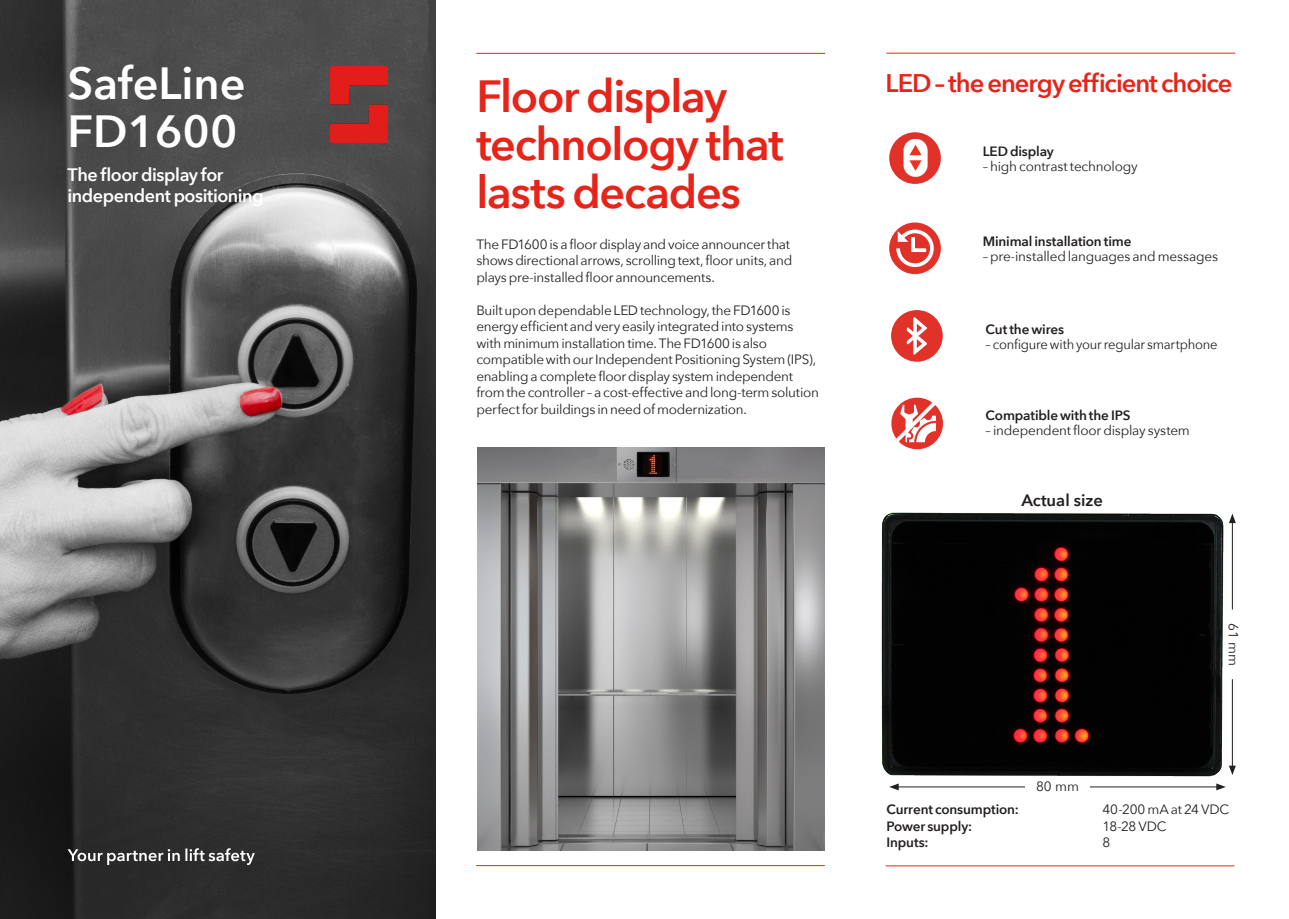
<style>
.page{position:relative;width:1289px;height:919px;background:#fff}
.page>*{position:absolute;margin:0;border:0;box-sizing:border-box;transform-origin:0 0}
.t1{font:600 45px/48px "Avenir Next";letter-spacing:-.03em;color:#e72419}
.t2{font:600 45px/48px "Avenir Next";color:#fff}
.t3{font:600 25.5px "Avenir Next";letter-spacing:-.04em;color:#e72419}
.t4{font:600 18px/21px "Avenir Next";letter-spacing:-.025em;color:#fff}
.t5{font:600 16.5px "Avenir Next";color:#231f20}
.t6{font:13.5px/16.5px "Avenir Next";letter-spacing:-.02em;color:#231f20}
.t7{font:600 13.5px "Avenir Next";letter-spacing:-.01em;color:#231f20}
.t8{font:13.5px "Avenir Next";letter-spacing:-.02em;color:#231f20;scale:.96 1}
</style>
<div class="page">
<hr style="left:476px;top:53px;width:349px;height:1px;background:#e72419">
<hr style="left:476px;top:865px;width:348px;height:1px;background:#e72419">
<hr style="left:886px;top:53px;width:348px;height:1px;background:#e72419">
<hr style="left:885px;top:865px;width:349px;height:1px;background:#e72419">
<img style="left:0;top:0;width:436px;height:918px">
<div style="left:891px;top:310px;width:51px;height:52px;background:#e13229;border-radius:50%"></div>
<svg style="left:906px;top:317px;width:21px;height:37px"></svg>
<div style="left:889px;top:222px;width:51px;height:52px;background:#e13229;border-radius:50%"></div>
<svg style="left:896px;top:229px;width:37px;height:38px"></svg>
<div style="left:889px;top:132px;width:51px;height:52px;background:#e13229;border-radius:50%"></div>
<img style="left:903px;top:139px;width:24px;height:38px">
<div style="left:891px;top:397px;width:52px;height:52px;background:#e13229;border-radius:50%"></div>
<svg style="left:891px;top:398px;width:48px;height:48px"></svg>
<img style="left:881px;top:512px;width:343px;height:265px">
<hr style="left:896px;top:786px;width:128px;height:1px;background:#231f20">
<svg style="left:889px;top:783px;width:9px;height:7px"></svg>
<hr style="left:1089px;top:786px;width:129px;height:1px;background:#231f20">
<svg style="left:1216px;top:783px;width:9px;height:7px"></svg>
<hr style="left:1231px;top:679px;width:1px;height:89px;background:#231f20">
<svg style="left:1229px;top:765px;width:6px;height:10px"></svg>
<hr style="left:1231px;top:520px;width:1px;height:89px;background:#231f20">
<svg style="left:1229px;top:513px;width:6px;height:10px"></svg>
<svg style="left:67px;top:848px;width:188px;height:16px;background:#5e5e5e"></svg>
<img style="left:477px;top:447px;width:347px;height:403px">
<img style="left:330px;top:67px;width:57px;height:76px">
<p class="t2" style="left:67px;top:58px;width:180px">SafeLine<br>FD1600</p>
<p class="t4" style="left:67px;top:163px;width:198px">The floor display for independent positioning</p>
<p class="t1" style="left:476px;top:71px;width:309px">Floor display technology that lasts decades</p>
<p class="t6" style="left:476px;top:235px;width:317px">The FD1600 is a floor display and voice announcer that shows directional arrows, scrolling text, floor units, and plays pre-installed floor announcements.</p>
<p class="t6" style="left:476px;top:301px;width:344px">Built upon dependable LED technology, the FD1600 is energy efficient and very easily integrated into systems with minimum installation time. The FD1600 is also compatible with our Independent Positioning System (IPS), enabling a complete floor display system independent from the controller – a cost-effective and long-term solution perfect for buildings in need of modernization.</p>
<p class="t3" style="left:885px;top:62px;width:348px">LED – the energy efficient choice</p>
<p class="t7" style="left:982px;top:140px;width:72px">LED display</p>
<p class="t6" style="left:982px;top:157px;width:156px">– high contrast technology</p>
<p class="t7" style="left:982px;top:229px;width:150px">Minimal installation time</p>
<p class="t6" style="left:982px;top:247px;width:237px">– pre-installed languages and messages</p>
<p class="t7" style="left:985px;top:317px;width:80px">Cut the wires</p>
<p class="t8" style="left:985px;top:332px;width:243px">– configure with your regular smartphone</p>
<p class="t7" style="left:985px;top:404px;width:146px">Compatible with the IPS</p>
<p class="t6" style="left:985px;top:421px;width:206px">– independent floor display system</p>
<p class="t5" style="left:1021px;top:486px;width:83px">Actual size</p>
<p class="t6" style="left:1036px;top:777px;width:44px">80 mm</p>
<p class="t6" style="left:1242px;top:623px;width:44px;rotate:90deg">61 mm</p>
<p class="t7" style="left:886px;top:797px;width:134px">Current consumption:</p>
<p class="t6" style="left:1102px;top:800px;width:128px">40-200 mA at 24 VDC</p>
<p class="t7" style="left:886px;top:814px;width:87px">Power supply:</p>
<p class="t6" style="left:1102px;top:817px;width:66px">18-28 VDC</p>
<p class="t7" style="left:886px;top:830px;width:44px">Inputs:</p>
<p class="t6" style="left:1102px;top:833px;width:9px">8</p>
</div>
